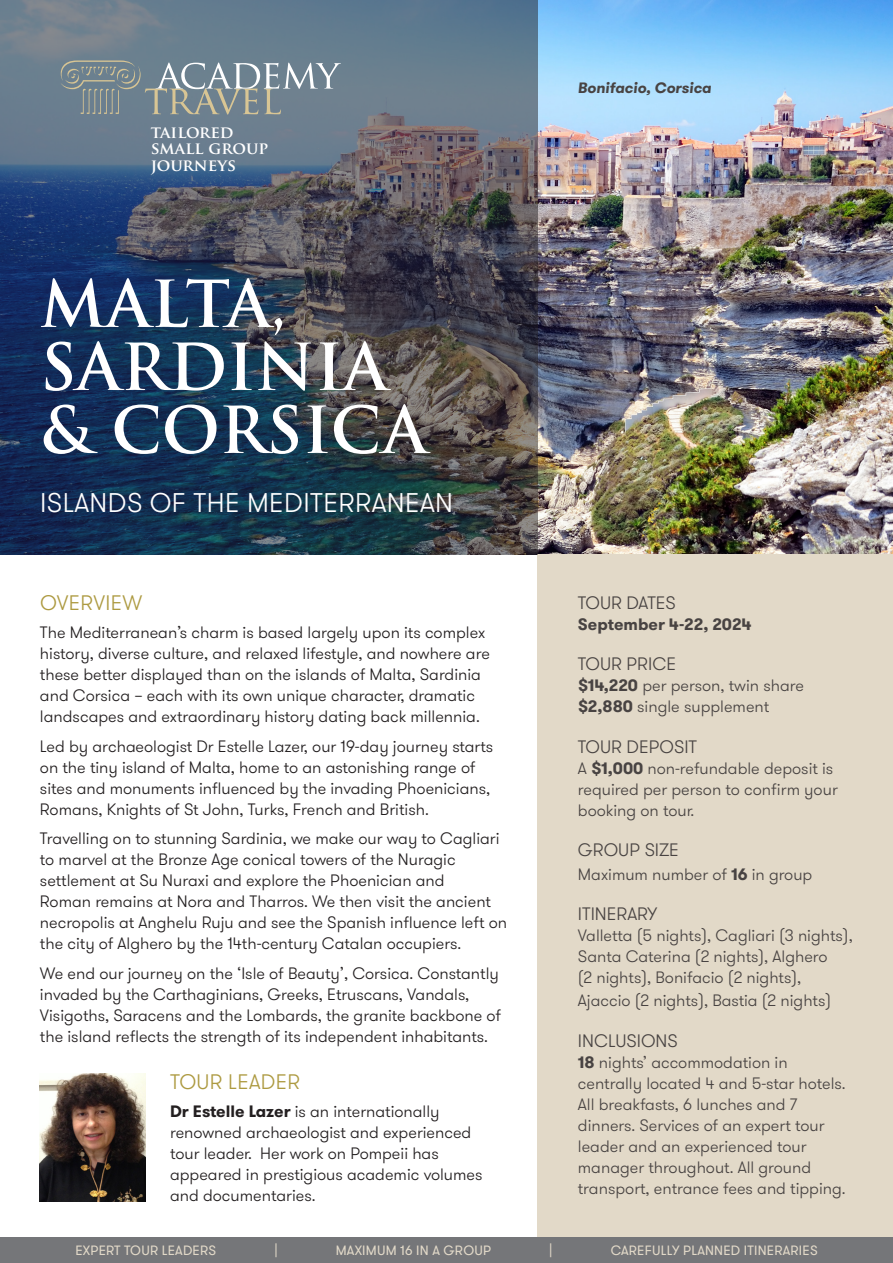
<style>
.page{position:relative;width:893px;height:1263px;background:#fff}
.page>*{position:absolute;margin:0;border:0;box-sizing:border-box;transform-origin:0 0}
.t1{font:700 63px/63px "Trajan Pro";color:#fff}
.t2{font:300 27px "GT Walsheim";letter-spacing:.015em;color:#fff}
.t3{font:300 21px "GT Walsheim";letter-spacing:.015em;color:#ad9a41}
.t4{font:300 18px "GT Walsheim";color:#484342}
.t5{font:300 16.5px/21px "GT Walsheim";color:#231f20}
.t6{font:300 16.5px/21px "GT Walsheim";color:#484342}
.t7{font:700 16.5px "GT Walsheim";color:#484342}
.t8{font:700 16.5px "Trajan Pro";color:#fff}
.t9{font:700 16.5px "Trajan Pro";letter-spacing:-.02em;color:#fff}
.t10{font:italic 700 15px "GT Walsheim";color:#484342}
.t11{font:13.5px "GT Walsheim";letter-spacing:.015em;color:#e2d9c8}
.s1{font-weight:700}
</style>
<div class="page">
<img style="left:538px;top:0;width:355px;height:554px">
<div style="left:538px;top:554px;width:355px;height:709px;background:#e2d9c8"></div>
<svg style="left:0;top:0;width:538px;height:554px;background:#3f4e62"></svg>
<div style="left:0;top:1237px;width:893px;height:26px;background:#757679"></div>
<img style="left:40px;top:1073px;width:105px;height:128px">
<svg style="left:60px;top:60px;width:281px;height:55px;background:#808f97"></svg>
<p class="t9" style="left:151px;top:121px;width:84px">tailored</p>
<p class="t8" style="left:151px;top:138px;width:119px">small group</p>
<p class="t8" style="left:151px;top:154px;width:87px">journeys</p>
<p class="t1" style="left:40px;top:273px;width:388px">MALTA,<br>SARDINIA &amp; CORSICA</p>
<p class="t2" style="left:40px;top:486px;width:414px">ISLANDS OF THE MEDITERRANEAN</p>
<p class="t3" style="left:40px;top:589px;width:104px">OVERVIEW</p>
<p class="t5" style="left:40px;top:622px;width:451px">The Mediterranean’s charm is based largely upon its complex history, diverse culture, and relaxed lifestyle, and nowhere are these better displayed than on the islands of Malta, Sardinia and Corsica – each with its own unique character, dramatic landscapes and extraordinary history dating back millennia.</p>
<p class="t5" style="left:40px;top:736px;width:455px">Led by archaeologist Dr Estelle Lazer, our 19-day journey starts on the tiny island of Malta, home to an astonishing range of sites and monuments influenced by the invading Phoenicians, Romans, Knights of St John, Turks, French and British.</p>
<p class="t5" style="left:40px;top:828px;width:469px">Travelling on to stunning Sardinia, we make our way to Cagliari to marvel at the Bronze Age conical towers of the Nuragic settlement at Su Nuraxi and explore the Phoenician and<br>Roman remains at Nora and Tharros. We then visit the ancient necropolis at Anghelu Ruju and see the Spanish influence left on the city of Alghero by the 14th-century Catalan occupiers.</p>
<p class="t5" style="left:40px;top:963px;width:463px">We end our journey on the ‘Isle of Beauty’, Corsica. Constantly invaded by the Carthaginians, Greeks, Etruscans, Vandals, Visigoths, Saracens and the Lombards, the granite backbone of the island reflects the strength of its independent inhabitants.</p>
<p class="t3" style="left:170px;top:1068px;width:131px">TOUR LEADER</p>
<p class="t5" style="left:170px;top:1101px;width:314px"><span class="s1">Dr Estelle Lazer</span> is an internationally renowned archaeologist and experienced tour leader. Her work on Pompeii has appeared in prestigious academic volumes and documentaries.</p>
<p class="t10" style="left:578px;top:78px;width:135px">Bonifacio, Corsica</p>
<p class="t4" style="left:578px;top:591px;width:100px">TOUR DATES</p>
<p class="t7" style="left:578px;top:613px;width:175px">September 4-22, 2024</p>
<p class="t4" style="left:578px;top:653px;width:100px">TOUR PRICE</p>
<p class="t6" style="left:578px;top:675px;width:228px"><span class="s1">$14,220</span> per person, twin share <span class="s1">$2,880</span> single supplement</p>
<p class="t4" style="left:578px;top:735px;width:121px">TOUR DEPOSIT</p>
<p class="t6" style="left:578px;top:758px;width:261px">A <span class="s1">$1,000</span> non-refundable deposit is required per person to confirm your booking on tour.</p>
<p class="t4" style="left:578px;top:838px;width:103px">GROUP SIZE</p>
<p class="t6" style="left:578px;top:864px;width:236px">Maximum number of <span class="s1">16</span> in group</p>
<p class="t4" style="left:578px;top:902px;width:81px">ITINERARY</p>
<p class="t6" style="left:578px;top:925px;width:276px">Valletta (5 nights), Cagliari (3 nights),<br>Santa Caterina (2 nights), Alghero<br>(2 nights), Bonifacio (2 nights),</p>
<p class="t6" style="left:578px;top:990px;width:255px">Ajaccio (2 nights), Bastia (2 nights)</p>
<p class="t4" style="left:578px;top:1029px;width:101px">INCLUSIONS</p>
<p class="t6" style="left:578px;top:1052px;width:269px"><span class="s1">18</span> nights’ accommodation in centrally located 4 and 5-star hotels.<br>All breakfasts, 6 lunches and 7 dinners. Services of an expert tour leader and an experienced tour manager throughout. All ground transport, entrance fees and tipping.</p>
<p class="t11" style="left:75px;top:1242px;width:142px">EXPERT TOUR LEADERS</p>
<p class="t11" style="left:274px;top:1242px;width:5px">|</p>
<p class="t11" style="left:336px;top:1242px;width:157px">MAXIMUM 16 IN A GROUP</p>
<p class="t11" style="left:549px;top:1242px;width:5px">|</p>
<p class="t11" style="left:611px;top:1242px;width:208px">CAREFULLY PLANNED ITINERARIES</p>
</div>
